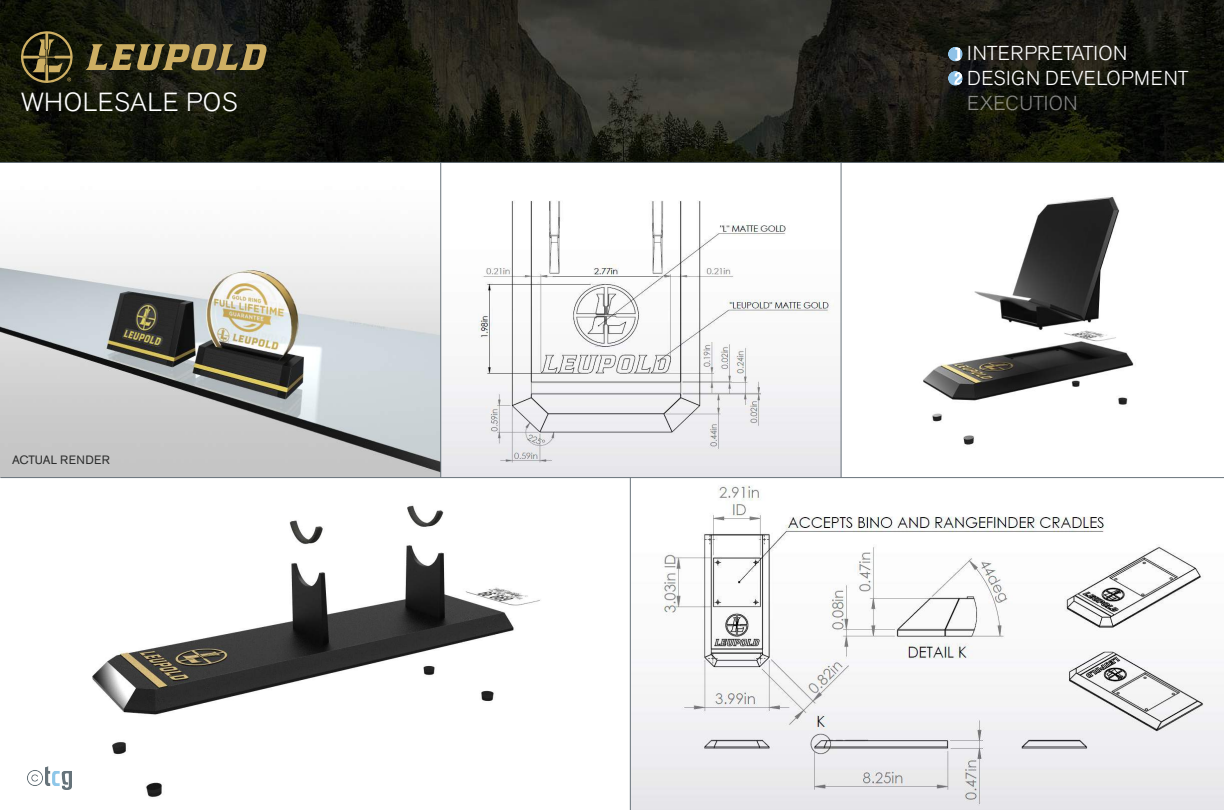
<style>
.page{position:relative;width:1224px;height:810px;background:#fff}
.page>*{position:absolute;margin:0;border:0;box-sizing:border-box;transform-origin:0 0}
.t1{font:300 26px "Akzidenz Grotesk BE";letter-spacing:.02em;color:#fff}
.t2{font:300 20px/25px "Akzidenz Grotesk BE";letter-spacing:.02em;color:#fff}
.t3{font:300 20px "Akzidenz Grotesk BE";letter-spacing:.02em;color:rgb(255 255 255/.5)}
.t4{font:12px "Akzidenz Grotesk BE";letter-spacing:.01em;color:#2b2c2c}
</style>
<div class="page">
<img style="left:54px;top:478px;width:521px;height:319px">
<img style="left:0;top:246px;width:440px;height:231px">
<img style="left:631px;top:478px;width:593px;height:332px">
<img style="left:441px;top:179px;width:400px;height:298px">
<img style="left:923px;top:196px;width:211px;height:249px">
<img style="left:0;top:0;width:1224px;height:162px">
<hr style="left:841px;top:163px;width:1px;height:315px;background:#69747c">
<hr style="left:0;top:162px;width:1224px;height:1px;background:#69747c">
<hr style="left:0;top:477px;width:1224px;height:1px;background:#69747c">
<hr style="left:440px;top:163px;width:1px;height:315px;background:#69747c">
<hr style="left:630px;top:478px;width:1px;height:332px;background:#69747c">
<div style="left:948px;top:47px;width:15px;height:15px;background:#8ec2e7;border-radius:50%"></div>
<svg style="left:955px;top:48px;width:7px;height:13px"></svg>
<div style="left:948px;top:71px;width:15px;height:15px;background:#8ec2e7;border-radius:50%"></div>
<svg style="left:954px;top:72px;width:8px;height:13px"></svg>
<div style="left:948px;top:96px;width:15px;height:15px;background:#10130a;border-radius:50%"></div>
<svg style="left:955px;top:97px;width:8px;height:13px"></svg>
<svg style="left:86px;top:44px;width:181px;height:26px;background:#75663b"></svg>
<svg style="left:20px;top:30px;width:54px;height:54px;background:#484122"></svg>
<img style="left:46px;top:766px;width:26px;height:24px">
<img style="left:27px;top:770px;width:16px;height:16px">
<h1 class="t1" style="left:21px;top:88px;width:218px">WHOLESALE POS</h1>
<p class="t4" style="left:12px;top:453px;width:99px">ACTUAL RENDER</p>
<p class="t2" style="left:967px;top:41px;width:223px">INTERPRETATION<br>DESIGN DEVELOPMENT</p>
<p class="t3" style="left:967px;top:92px;width:112px">EXECUTION</p>
</div>
